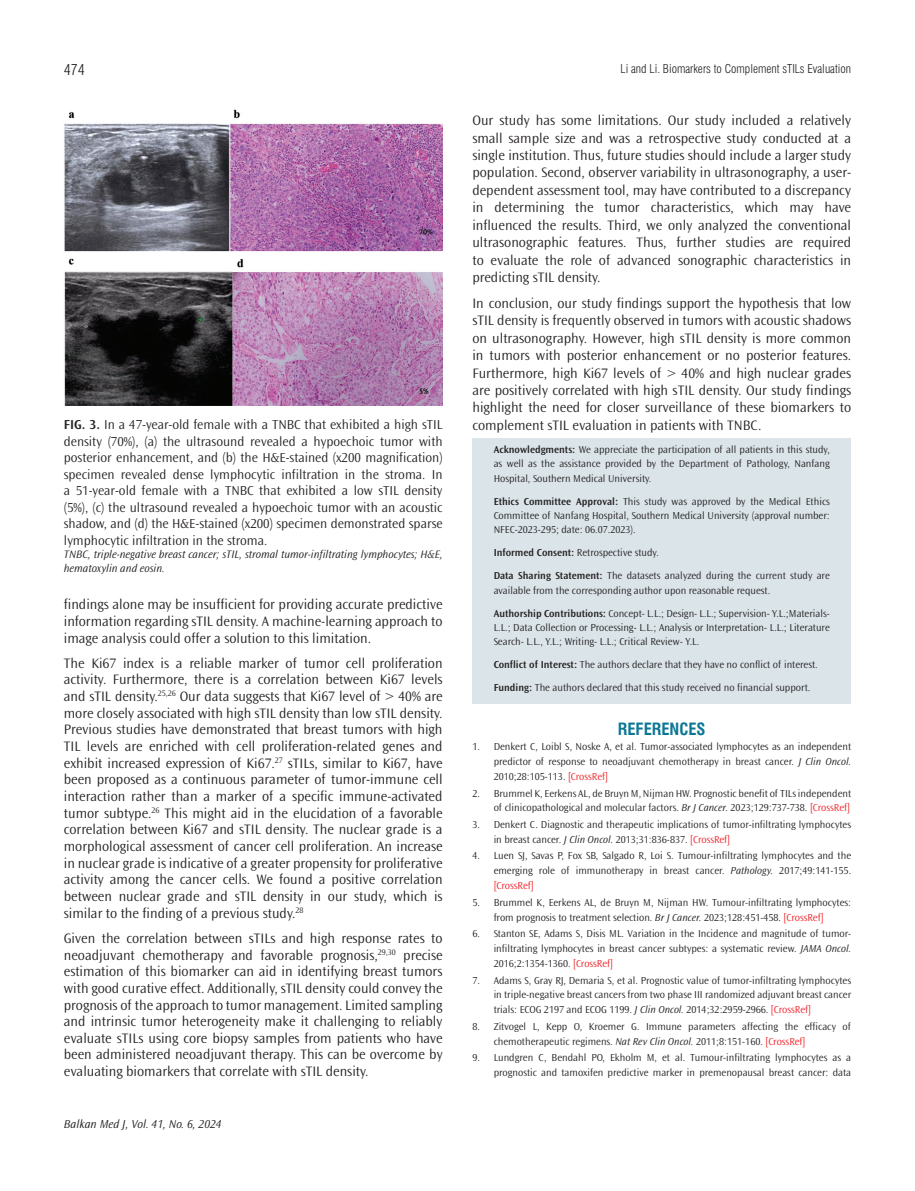
<style>
.page{position:relative;width:915px;height:1191px;background:#fff}
.page>*{position:absolute;margin:0;border:0;box-sizing:border-box;transform-origin:0 0}
.t1{font:16.5px "Swiss Condensed Bold Tr";color:#0c7695}
.t2{font:15px "Swiss Condensed Light Tr";color:#231f20}
.t3{font:300 14.25px/16.6px "Ocean Sans Std";color:#231f20;text-align:justify}
.t4{font:300 13.5px/16.5px "Ocean Sans Std";color:#231f20;text-align:justify}
.t5{font:12px "Swiss Condensed Light Tr";color:#231f20}
.t6{font:italic 300 12px "Ocean Sans Std";color:#231f20}
.t7{font:italic 300 11.25px/13.5px "Ocean Sans Std";color:#231f20}
.t8{font:300 10.5px/14.9px "Ocean Sans Std";color:#231f20;text-align:justify}
.s1{font-weight:600}
.s2{font-style:italic}
.s3{color:#ee1d23}
</style>
<div class="page">
<div style="left:472px;top:438px;width:378px;height:266px;background:#dae4e9"></div>
<img style="left:64px;top:109px;width:378px;height:297px">
<p class="t2" style="left:64px;top:61px;width:23px">474</p>
<p class="t5" style="left:620px;top:61px;width:232px">Li and Li. Biomarkers to Complement sTILs Evaluation</p>
<p class="t4" style="left:64px;top:416px;width:380px"><span class="s1">FIG. 3.</span> In a 47-year-old female with a TNBC that exhibited a high sTIL density (70%), (a) the ultrasound revealed a hypoechoic tumor with posterior enhancement, and (b) the H&amp;E-stained (x200 magnification) specimen revealed dense lymphocytic infiltration in the stroma. In a 51-year-old female with a TNBC that exhibited a low sTIL density (5%), (c) the ultrasound revealed a hypoechoic tumor with an acoustic shadow, and (d) the H&amp;E-stained (x200) specimen demonstrated sparse lymphocytic infiltration in the stroma.</p>
<p class="t7" style="left:64px;top:548px;width:380px">TNBC, triple-negative breast cancer; sTIL, stromal tumor-infiltrating lymphocytes; H&amp;E, hematoxylin and eosin.</p>
<p class="t3" style="left:64px;top:596px;width:380px">findings alone may be insufficient for providing accurate predictive information regarding sTIL density. A machine-learning approach to image analysis could offer a solution to this limitation.</p>
<p class="t3" style="left:64px;top:655px;width:380px">The Ki67 index is a reliable marker of tumor cell proliferation activity. Furthermore, there is a correlation between Ki67 levels and sTIL density.<sup>25,26</sup> Our data suggests that Ki67 level of &gt; 40% are more closely associated with high sTIL density than low sTIL density.<br>Previous studies have demonstrated that breast tumors with high TIL levels are enriched with cell proliferation-related genes and exhibit increased expression of Ki67.<sup>27</sup> sTILs, similar to Ki67, have been proposed as a continuous parameter of tumor-immune cell interaction rather than a marker of a specific immune-activated tumor subtype.<sup>26</sup> This might aid in the elucidation of a favorable correlation between Ki67 and sTIL density. The nuclear grade is a morphological assessment of cancer cell proliferation. An increase in nuclear grade is indicative of a greater propensity for proliferative activity among the cancer cells. We found a positive correlation between nuclear grade and sTIL density in our study, which is similar to the finding of a previous study.<sup>28</sup></p>
<p class="t3" style="left:64px;top:930px;width:380px">Given the correlation between sTILs and high response rates to neoadjuvant chemotherapy and favorable prognosis,<sup>29,30</sup> precise estimation of this biomarker can aid in identifying breast tumors with good curative effect. Additionally, sTIL density could convey the prognosis of the approach to tumor management. Limited sampling and intrinsic tumor heterogeneity make it challenging to reliably evaluate sTILs using core biopsy samples from patients who have been administered neoadjuvant therapy. This can be overcome by evaluating biomarkers that correlate with sTIL density.</p>
<p class="t6" style="left:64px;top:1117px;width:159px">Balkan Med J, Vol. 41, No. 6, 2024</p>
<p class="t3" style="left:472px;top:112px;width:380px;line-height:17.4px">Our study has some limitations. Our study included a relatively small sample size and was a retrospective study conducted at a single institution. Thus, future studies should include a larger study population. Second, observer variability in ultrasonography, a user&shy;dependent assessment tool, may have contributed to a discrepancy in determining the tumor characteristics, which may have influenced the results. Third, we only analyzed the conventional ultrasonographic features. Thus, further studies are required to evaluate the role of advanced sonographic characteristics in predicting sTIL density.</p>
<p class="t3" style="left:472px;top:295px;width:380px;line-height:17.4px">In conclusion, our study findings support the hypothesis that low sTIL density is frequently observed in tumors with acoustic shadows on ultrasonography. However, high sTIL density is more common in tumors with posterior enhancement or no posterior features.<br>Furthermore, high Ki67 levels of &gt; 40% and high nuclear grades are positively correlated with high sTIL density. Our study findings highlight the need for closer surveillance of these biomarkers to complement sTIL evaluation in patients with TNBC.</p>
<p class="t8" style="left:493px;top:442px;width:337px;line-height:14.4px"><span class="s1">Acknowledgments:</span> We appreciate the participation of all patients in this study, as well as the assistance provided by the Department of Pathology, Nanfang Hospital, Southern Medical University.</p>
<p class="t8" style="left:493px;top:494px;width:337px;line-height:14.4px"><span class="s1">Ethics Committee Approval:</span> This study was approved by the Medical Ethics Committee of Nanfang Hospital, Southern Medical University (approval number:<br>NFEC-2023-295; date: 06.07.2023).</p>
<p class="t8" style="left:493px;top:541px;width:337px;line-height:23px"><span class="s1">Informed Consent:</span> Retrospective study.<br><span class="s1">Data Sharing Statement:</span> The datasets analyzed during the current study are</p>
<p class="t8" style="left:493px;top:579px;width:337px;line-height:23px">available from the corresponding author upon reasonable request.<br><span class="s1">Authorship Contributions:</span> Concept- L.L.; Design- L.L.; Supervision- Y.L.;Materials-</p>
<p class="t8" style="left:493px;top:620px;width:337px;line-height:14.4px">L.L.; Data Collection or Processing- L.L.; Analysis or Interpretation- L.L.; Literature<br>Search- L.L., Y.L.; Writing- L.L.; Critical Review- Y.L.</p>
<p class="t8" style="left:493px;top:653px;width:325px;line-height:23px"><span class="s1">Conflict of Interest:</span> The authors declare that they have no conflict of interest.<br><span class="s1">Funding:</span> The authors declared that this study received no financial support.</p>
<p class="t1" style="left:617px;top:718px;width:89px">REFERENCES</p>
<p class="t8" style="left:493px;top:739px;width:359px;text-indent:-21px">1. Denkert C, Loibl S, Noske A, et al. Tumor-associated lymphocytes as an independent predictor of response to neoadjuvant chemotherapy in breast cancer. <span class="s2">J Clin Oncol.<br></span>2010;28:105-113. <span class="s3">[CrossRef]</span></p>
<p class="t8" style="left:472px;top:786px;width:380px;text-align:right">2. Brummel K, Eerkens AL, de Bruyn M, Nijman HW. Prognostic benefit of TILs independent of clinicopathological and molecular factors. <span class="s2">Br J Cancer.</span> 2023;129:737-738. <span class="s3">[CrossRef]</span></p>
<p class="t8" style="left:493px;top:817px;width:359px;text-indent:-21px">3. Denkert C. Diagnostic and therapeutic implications of tumor-infiltrating lymphocytes in breast cancer. <span class="s2">J Clin Oncol.</span> 2013;31:836-837. <span class="s3">[CrossRef]</span></p>
<p class="t8" style="left:493px;top:848px;width:359px;text-indent:-21px">4. Luen SJ, Savas P, Fox SB, Salgado R, Loi S. Tumour-infiltrating lymphocytes and the emerging role of immunotherapy in breast cancer. <span class="s2">Pathology.</span> 2017;49:141-155. <span class="s3">[CrossRef]</span></p>
<p class="t8" style="left:472px;top:895px;width:380px;text-align:center">5. Brummel K, Eerkens AL, de Bruyn M, Nijman HW. Tumour-infiltrating lymphocytes: from prognosis to treatment selection. <span class="s2">Br J Cancer.</span> 2023;128:451-458. <span class="s3">[CrossRef]</span></p>
<p class="t8" style="left:493px;top:926px;width:359px;text-indent:-21px">6. Stanton SE, Adams S, Disis ML. Variation in the Incidence and magnitude of tumor&shy;infiltrating lymphocytes in breast cancer subtypes: a systematic review. <span class="s2">JAMA Oncol.<br></span>2016;2:1354-1360. <span class="s3">[CrossRef]</span></p>
<p class="t8" style="left:493px;top:972px;width:359px;text-indent:-21px">7. Adams S, Gray RJ, Demaria S, et al. Prognostic value of tumor-infiltrating lymphocytes in triple-negative breast cancers from two phase III randomized adjuvant breast cancer trials: ECOG 2197 and ECOG 1199. <span class="s2">J Clin Oncol.</span> 2014;32:2959-2966. <span class="s3">[CrossRef]</span></p>
<p class="t8" style="left:493px;top:1019px;width:358px;text-indent:-21px">8. Zitvogel L, Kepp O, Kroemer G. Immune parameters affecting the efficacy of chemotherapeutic regimens. <span class="s2">Nat Rev Clin Oncol.</span> 2011;8:151-160. <span class="s3">[CrossRef]</span></p>
<p class="t8" style="left:472px;top:1050px;width:380px;text-align:right">9. Lundgren C, Bendahl PO, Ekholm M, et al. Tumour-infiltrating lymphocytes as a prognostic and tamoxifen predictive marker in premenopausal breast cancer: data</p>
</div>
